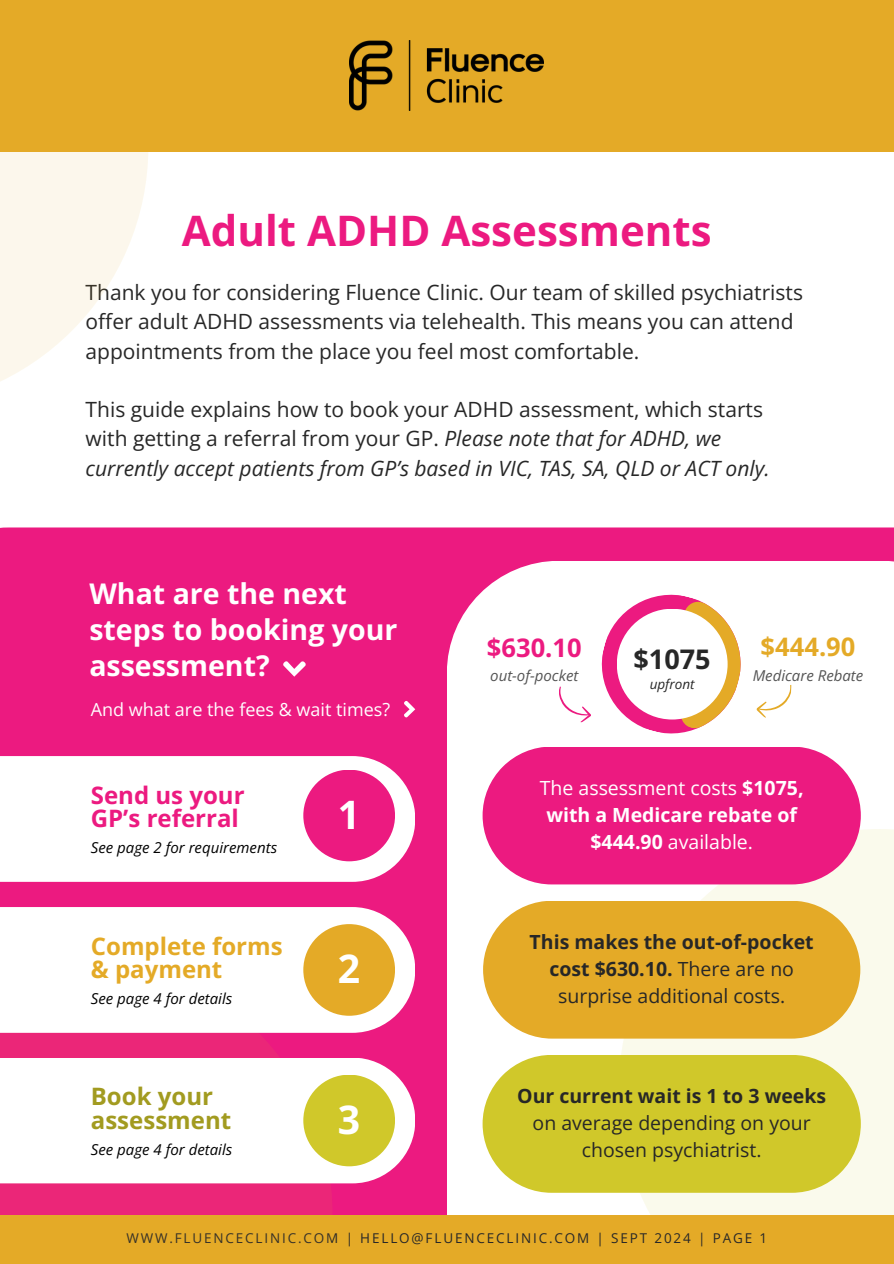
<style>
.page{position:relative;width:894px;height:1264px;background:#fff}
.page>*{position:absolute;margin:0;border:0;box-sizing:border-box;transform-origin:0 0}
.t1{font:700 42px "Open Sans";color:#ec1a80}
.t2{font:700 39.15px "Open Sans";color:#fff}
.t3{font:700 28.5px/36px "Open Sans";color:#fff}
.t4{font:700 27px "Open Sans";color:#272727}
.t5{font:700 25.5px "Open Sans";color:#ec1a80}
.t6{font:700 25.5px "Open Sans";color:#e4aa27}
.t7{font:700 24px/23.7px "Open Sans";color:#ec1a80}
.t8{font:700 24px/23.7px "Open Sans";color:#e4aa27}
.t9{font:700 24px/23.7px "Open Sans";color:#a29b20}
.t10{font:21px/29.2px "Open Sans";color:#272727}
.t11{font:700 19.5px/27px "Open Sans";color:#272727;text-align:center}
.t12{font:19.5px/27px "Open Sans";color:#272727;text-align:center}
.t13{font:700 19.5px/27px "Open Sans";color:#fff;text-align:center}
.t14{font:18px "Open Sans";color:#fff}
.t15{font:italic 15px "Open Sans";color:#000}
.t16{font:italic 15px "Open Sans";color:#545454}
.t17{font:13.5px "Open Sans";letter-spacing:.14em;color:#272727}
.t18{font:italic 13.5px "Open Sans";color:#272727}
.s1{font-style:italic}
.s2{font-weight:400}
.s3{font-weight:700}
</style>
<div class="page">
<div style="left:0;top:527px;width:893px;height:687px;background:#ec1a80"></div>
<svg style="left:446px;top:560px;width:447px;height:654px"></svg>
<div style="left:618px;top:829px;width:275px;height:434px;background:linear-gradient(to right,#fcfcf5,#f9f9e9)"></div>
<div style="left:0;top:1214px;width:893px;height:49px;background:#e4aa27"></div>
<svg style="left:0;top:1032px;width:332px;height:183px;background:#eb297b"></svg>
<svg style="left:755px;top:682px;width:36px;height:36px"></svg>
<svg style="left:482px;top:1054px;width:378px;height:138px;background:#d3cc3b"></svg>
<svg style="left:482px;top:746px;width:378px;height:138px;background:#ed2d8a"></svg>
<svg style="left:557px;top:587px;width:190px;height:153px"></svg>
<svg style="left:483px;top:900px;width:377px;height:138px;background:#e6b139"></svg>
<svg style="left:0;top:756px;width:415px;height:125px"></svg>
<svg style="left:0;top:907px;width:415px;height:125px"></svg>
<svg style="left:0;top:1057px;width:415px;height:126px"></svg>
<div style="left:303px;top:769px;width:92px;height:92px;background:#ec1a80;border-radius:50%"></div>
<div style="left:303px;top:924px;width:92px;height:91px;background:#e4aa27;border-radius:50%"></div>
<div style="left:303px;top:1074px;width:92px;height:92px;background:#d0c82a;border-radius:50%"></div>
<svg style="left:402px;top:699px;width:13px;height:19px"></svg>
<svg style="left:0;top:152px;width:148px;height:229px;fill:#fcf7ec"></svg>
<div style="left:0;top:0;width:893px;height:152px;background:#e4aa27"></div>
<img style="left:350px;top:41px;width:193px;height:70px">
<svg style="left:281px;top:659px;width:26px;height:17px"></svg>
<h4 class="t1" style="left:182px;top:201px;width:531px">Adult ADHD Assessments</h4>
<h3 class="t10" style="left:86px;top:277px;width:718px">Thank you for considering Fluence Clinic. Our team of skilled psychiatrists offer adult ADHD assessments via telehealth. This means you can attend appointments from the place you feel most comfortable.</h3>
<h6 class="t10" style="left:86px;top:394px;width:685px">This guide explains how to book your ADHD assessment, which starts with getting a referral from your GP. <span class="s1">Please note that for ADHD, we currently accept patients from GP’s based in VIC, TAS, SA, QLD or ACT only.</span></h6>
<h6 class="t3" style="left:89px;top:575px;width:309px">What are the next steps to booking your assessment?</h6>
<h4 class="t14" style="left:91px;top:696px;width:301px">And what are the fees &amp; wait times?</h4>
<h3 class="t7" style="left:91px;top:782px;width:155px">Send us your<br>GP’s referral</h3>
<h3 class="t15" style="left:91px;top:837px;width:188px">See page 2 for requirements</h3>
<h6 class="t8" style="left:91px;top:933px;width:193px">Complete forms &amp; payment</h6>
<h6 class="t15" style="left:91px;top:988px;width:143px">See page 4 for details</h6>
<p class="t9" style="left:91px;top:1083px;width:142px">Book your assessment</p>
<p class="t15" style="left:91px;top:1138px;width:143px">See page 4 for details</p>
<h2 class="t2" style="left:338px;top:787px;width:24px">1</h2>
<p class="t2" style="left:338px;top:941px;width:24px">2</p>
<h5 class="t2" style="left:338px;top:1092px;width:24px">3</h5>
<p class="t6" style="left:760px;top:629px;width:96px">$444.90</p>
<p class="t5" style="left:487px;top:630px;width:96px">$630.10</p>
<p class="t4" style="left:633px;top:640px;width:79px">$1075</p>
<h3 class="t18" style="left:649px;top:674px;width:46px">upfront</h3>
<h2 class="t16" style="left:490px;top:664px;width:90px">out-of-pocket</h2>
<p class="t16" style="left:752px;top:664px;width:112px">Medicare Rebate</p>
<h4 class="t13" style="left:539px;top:773px;width:265px"><span class="s2">The assessment costs</span> $1075, with a Medicare rebate of $444.90 <span class="s2">available.</span></h4>
<h4 class="t11" style="left:529px;top:928px;width:285px">This makes the out-of-pocket cost $630.10. <span class="s2">There are no surprise additional costs.</span></h4>
<h1 class="t12" style="left:517px;top:1082px;width:310px"><span class="s3">Our current wait is 1 to 3 weeks </span>on average depending on your chosen psychiatrist.</h1>
<p class="t17" style="left:126px;top:1228px;width:642px">WWW.FLUENCECLINIC.COM | HELLO@FLUENCECLINIC.COM | SEPT 2024 | PAGE 1</p>
</div>
